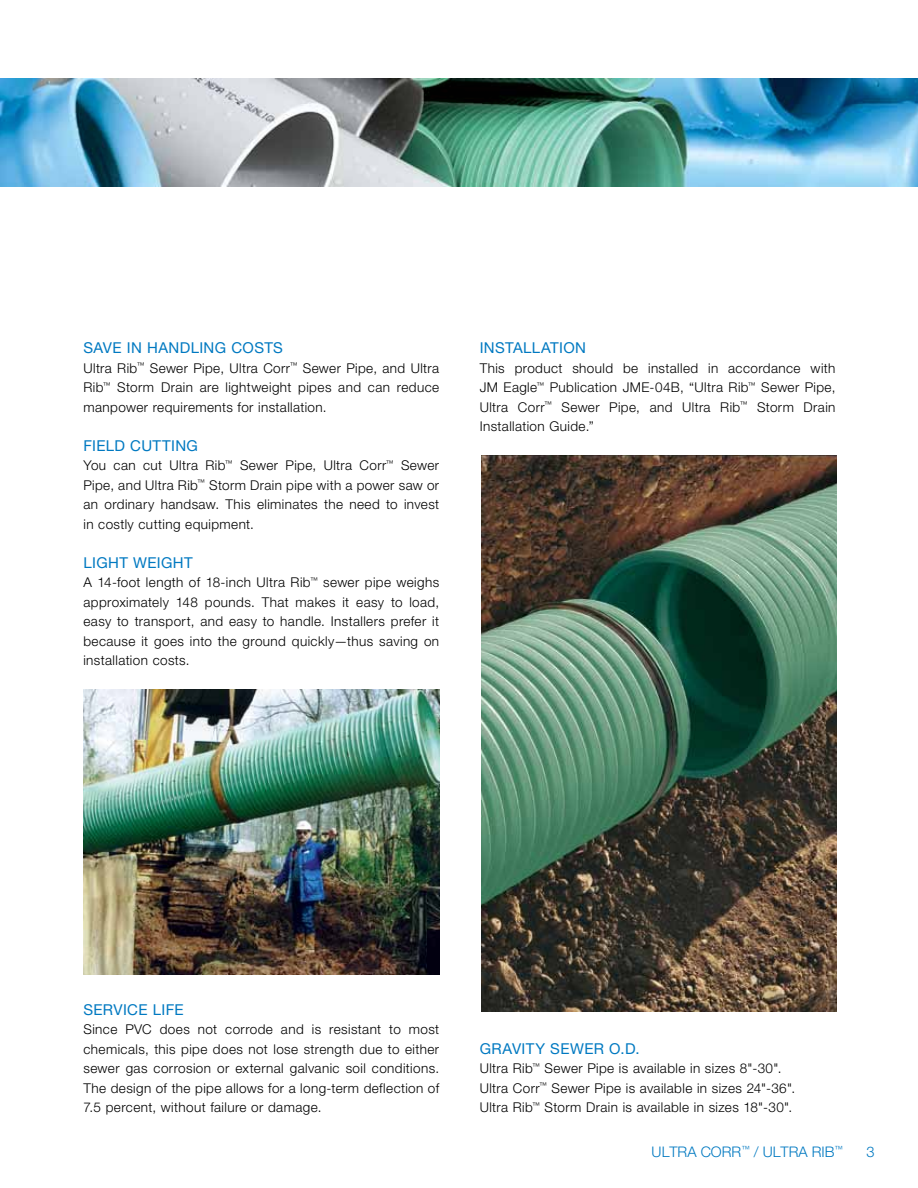
<style>
.page{position:relative;width:918px;height:1188px;background:#fff}
.page>*{position:absolute;margin:0;border:0;box-sizing:border-box;transform-origin:0 0}
.t1{font:15px "Helvetica Neue";letter-spacing:.025em;color:#0079c1}
.t2{font:300 14.7px "Helvetica Neue";color:#0079c1}
.t3{font:300 13.5px/19.5px "Helvetica Neue";letter-spacing:.03em;color:#000;text-align:justify}
</style>
<div class="page">
<img style="left:481px;top:456px;width:356px;height:556px">
<img style="left:83px;top:690px;width:357px;height:284px">
<img style="left:0;top:78px;width:918px;height:108px">
<p class="t1" style="left:83px;top:339px;width:201px">SAVE IN HANDLING COSTS</p>
<p class="t3" style="left:83px;top:358px;width:357px">Ultra Rib<sup>™</sup> Sewer Pipe, Ultra Corr<sup>™</sup> Sewer Pipe, and Ultra Rib<sup>™</sup> Storm Drain are lightweight pipes and can reduce manpower requirements for installation.</p>
<p class="t1" style="left:83px;top:436px;width:116px">FIELD CUTTING</p>
<p class="t3" style="left:83px;top:455px;width:357px">You can cut Ultra Rib<sup>™</sup> Sewer Pipe, Ultra Corr<sup>™</sup> Sewer Pipe, and Ultra Rib<sup>™</sup> Storm Drain pipe with a power saw or an ordinary handsaw. This eliminates the need to invest in costly cutting equipment.</p>
<p class="t1" style="left:83px;top:553px;width:111px">LIGHT WEIGHT</p>
<p class="t3" style="left:83px;top:572px;width:357px">A 14-foot length of 18-inch Ultra Rib<sup>™</sup> sewer pipe weighs approximately 148 pounds. That makes it easy to load, easy to transport, and easy to handle. Installers prefer it because it goes into the ground quickly—thus saving on installation costs.</p>
<p class="t1" style="left:480px;top:339px;width:108px">INSTALLATION</p>
<p class="t3" style="left:480px;top:358px;width:357px">This product should be installed in accordance with JM Eagle<sup>™</sup> Publication JME-04B, “Ultra Rib<sup>™</sup> Sewer Pipe, Ultra Corr<sup>™</sup> Sewer Pipe, and Ultra Rib<sup>™</sup> Storm Drain Installation Guide.”</p>
<p class="t1" style="left:83px;top:1000px;width:102px">SERVICE LIFE</p>
<p class="t3" style="left:83px;top:1019px;width:357px">Since PVC does not corrode and is resistant to most chemicals, this pipe does not lose strength due to either sewer gas corrosion or external galvanic soil conditions.<br>The design of the pipe allows for a long-term deflection of 7.5 percent, without failure or damage.</p>
<p class="t1" style="left:480px;top:1039px;width:161px">GRAVITY SEWER O.D.</p>
<p class="t3" style="left:480px;top:1058px;width:317px;text-align:left">Ultra Rib<sup>™</sup> Sewer Pipe is available in sizes 8"-30".<br>Ultra Corr<sup>™</sup> Sewer Pipe is available in sizes 24"-36".<br>Ultra Rib<sup>™</sup> Storm Drain is available in sizes 18"-30".</p>
<p class="t2" style="left:741px;top:1143px;width:41px"><sup>™</sup> / ULTRA</p>
<p class="t2" style="left:812px;top:1143px;width:33px">RIB<sup>™</sup></p>
<p class="t2" style="left:652px;top:1143px;width:20px">ULTRA</p>
<p class="t2" style="left:701px;top:1143px;width:32px">CORR</p>
<p class="t2" style="left:866px;top:1143px;width:10px">3</p>
</div>
